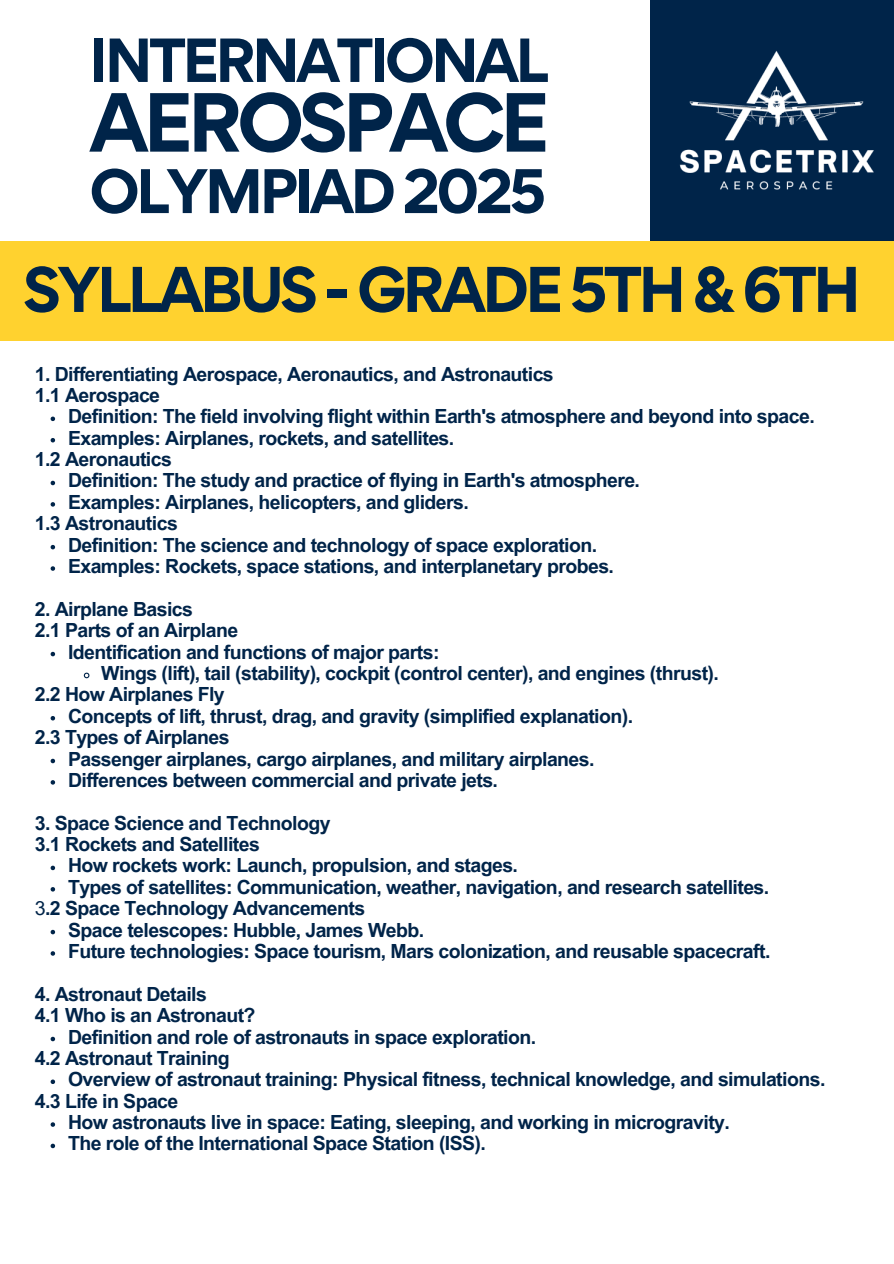
<style>
.page{position:relative;width:894px;height:1264px;background:#fff}
.page>*{position:absolute;margin:0;border:0;box-sizing:border-box;transform-origin:0 0}
.t1{font:700 74.7px "Gordita";letter-spacing:-.07em;color:#002449}
.t2{font:700 57.6px "Gordita";letter-spacing:-.07em;color:#002449}
.t3{font:700 56.1px "Gordita";letter-spacing:-.07em;color:#002449}
.t4{font:700 55.5px "Gordita";letter-spacing:-.07em;color:#002449}
.t5{font:700 19.5px/21.3px "Arial MT Pro";letter-spacing:-.03em;color:#002449}
.s1{font-weight:400}
</style>
<div class="page">
<div style="left:0;top:241px;width:893px;height:100px;background:#ffd22f"></div>
<img style="left:650px;top:0;width:243px;height:241px">
<svg style="left:51px;top:416px;width:4px;height:5px"></svg>
<svg style="left:51px;top:438px;width:4px;height:4px"></svg>
<svg style="left:51px;top:481px;width:4px;height:4px"></svg>
<svg style="left:51px;top:502px;width:4px;height:4px"></svg>
<svg style="left:51px;top:545px;width:4px;height:4px"></svg>
<svg style="left:51px;top:566px;width:4px;height:5px"></svg>
<svg style="left:51px;top:652px;width:4px;height:4px"></svg>
<svg style="left:83px;top:672px;width:7px;height:7px"></svg>
<svg style="left:51px;top:716px;width:4px;height:4px"></svg>
<svg style="left:51px;top:758px;width:4px;height:5px"></svg>
<svg style="left:51px;top:780px;width:4px;height:4px"></svg>
<svg style="left:51px;top:865px;width:4px;height:5px"></svg>
<svg style="left:51px;top:887px;width:4px;height:4px"></svg>
<svg style="left:51px;top:929px;width:4px;height:5px"></svg>
<svg style="left:51px;top:951px;width:4px;height:4px"></svg>
<svg style="left:51px;top:1036px;width:4px;height:5px"></svg>
<svg style="left:51px;top:1079px;width:4px;height:5px"></svg>
<svg style="left:51px;top:1122px;width:4px;height:4px"></svg>
<svg style="left:51px;top:1143px;width:4px;height:5px"></svg>
<p class="t4" style="left:89px;top:23px;width:461px">INTERNATIONAL</p>
<h2 class="t1" style="left:89px;top:72px;width:461px">AEROSPACE</h2>
<h3 class="t3" style="left:89px;top:153px;width:458px">OLYMPIAD 2025</h3>
<p class="t2" style="left:23px;top:251px;width:838px">SYLLABUS - GRADE 5TH &amp; 6TH</p>
<h1 class="t5" style="left:35px;top:365px;width:520px">1. Differentiating Aerospace, Aeronautics, and Astronautics<br>1.1 Aerospace</h1>
<h2 class="t5" style="left:68px;top:408px;width:748px">Definition: The field involving flight within Earth's atmosphere and beyond into space.</h2>
<h2 class="t5" style="left:68px;top:429px;width:387px">Examples: Airplanes, rockets, and satellites.</h2>
<h3 class="t5" style="left:35px;top:451px;width:138px">1.2 Aeronautics</h3>
<p class="t5" style="left:68px;top:472px;width:573px">Definition: The study and practice of flying in Earth's atmosphere.</p>
<p class="t5" style="left:68px;top:494px;width:402px">Examples: Airplanes, helicopters, and gliders.</p>
<h3 class="t5" style="left:35px;top:515px;width:144px">1.3 Astronautics</h3>
<p class="t5" style="left:68px;top:536px;width:530px">Definition: The science and technology of space exploration.</p>
<p class="t5" style="left:68px;top:558px;width:547px">Examples: Rockets, space stations, and interplanetary probes.</p>
<h3 class="t5" style="left:35px;top:600px;width:205px">2. Airplane Basics<br>2.1 Parts of an Airplane</h3>
<p class="t5" style="left:68px;top:643px;width:373px">Identification and functions of major parts:</p>
<p class="t5" style="left:101px;top:665px;width:619px">Wings (lift), tail (stability), cockpit (control center), and engines (thrust).</p>
<h3 class="t5" style="left:35px;top:686px;width:191px">2.2 How Airplanes Fly</h3>
<p class="t5" style="left:68px;top:707px;width:566px">Concepts of lift, thrust, drag, and gravity (simplified explanation).</p>
<p class="t5" style="left:35px;top:729px;width:196px">2.3 Types of Airplanes</p>
<h3 class="t5" style="left:68px;top:750px;width:528px">Passenger airplanes, cargo airplanes, and military airplanes.</h3>
<p class="t5" style="left:68px;top:771px;width:431px">Differences between commercial and private jets.</p>
<h3 class="t5" style="left:35px;top:814px;width:297px">3. Space Science and Technology<br>3.1 Rockets and Satellites</h3>
<p class="t5" style="left:68px;top:857px;width:451px">How rockets work: Launch, propulsion, and stages.</p>
<p class="t5" style="left:68px;top:878px;width:702px">Types of satellites: Communication, weather, navigation, and research satellites.</p>
<h3 class="t5" style="left:35px;top:900px;width:332px"><span class="s1">3</span>.2 Space Technology Advancements</h3>
<p class="t5" style="left:68px;top:921px;width:357px">Space telescopes: Hubble, James Webb.</p>
<p class="t5" style="left:68px;top:942px;width:703px">Future technologies: Space tourism, Mars colonization, and reusable spacecraft.</p>
<p class="t5" style="left:35px;top:985px;width:222px">4. Astronaut Details<br>4.1 Who is an Astronaut?</p>
<p class="t5" style="left:68px;top:1028px;width:469px">Definition and role of astronauts in space exploration.</p>
<p class="t5" style="left:35px;top:1049px;width:196px">4.2 Astronaut Training</p>
<h3 class="t5" style="left:68px;top:1071px;width:758px">Overview of astronaut training: Physical fitness, technical knowledge, and simulations.</h3>
<p class="t5" style="left:35px;top:1092px;width:145px">4.3 Life in Space</p>
<h3 class="t5" style="left:68px;top:1113px;width:663px">How astronauts live in space: Eating, sleeping, and working in microgravity.</h3>
<p class="t5" style="left:68px;top:1135px;width:419px">The role of the International Space Station (ISS).</p>
</div>
